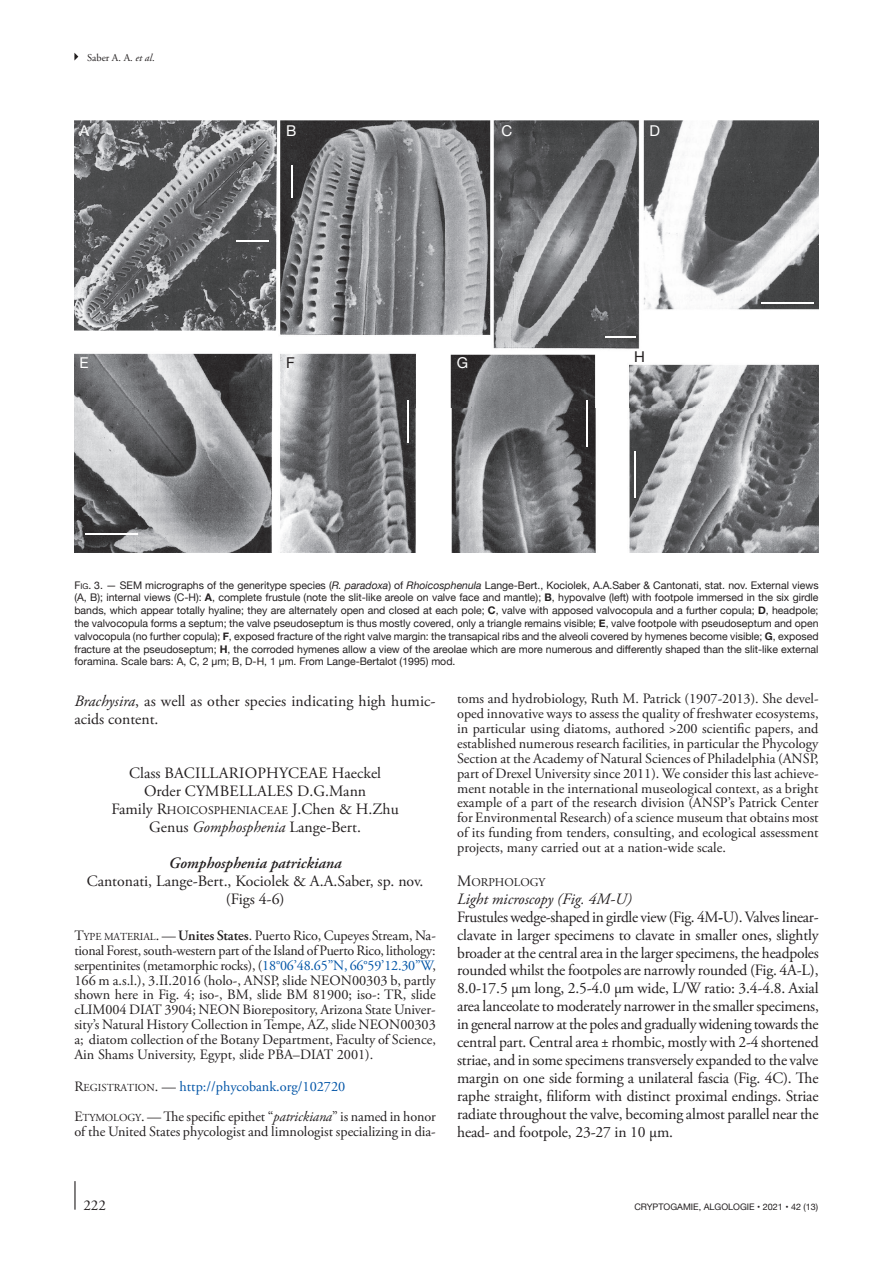
<style>
.page{position:relative;width:893px;height:1263px;background:#fff}
.page>*{position:absolute;margin:0;border:0;box-sizing:border-box;transform-origin:0 0}
.Texte_courant_1er_pa{font:15.75px/18px "Adobe Garamond Pro";color:#231f20}
.Systématique_Ss-titr{font:15.75px/18px "Adobe Garamond Pro";color:#231f20;text-align:center}
.Titre_3{font:italic 15.75px "Adobe Garamond Pro";color:#231f20}
.t1{font:15px "Helvetica Neue";color:#fff}
.t2{font:15px "Adobe Garamond Pro";color:#231f20}
.t3{font:15px "Helvetica Neue";color:#231f20}
.Matériel-diagnose{font:14.25px/14.9px "Adobe Garamond Pro";color:#231f20;text-align:justify}
.Matériel-diagnose-2{font:14.25px "Adobe Garamond Pro";color:#0154a6}
.Titre_2{font:11.85px "Adobe Garamond";color:#231f20}
.t4{font:10.5px/12.8px "Helvetica Neue";color:#231f20;text-align:justify}
.t5{font:10.5px "Adobe Garamond Pro";color:#231f20}
.t6{font:9px "Helvetica Neue";color:#231f20}
.s1{font-style:italic}
.s2{font-style:inherit}
.s3{font-size:7.8px}
.s4{font-weight:700}
.s5{font-family:"Garamond Premr Pro";font-size:12px}
.s6{font-weight:600;font-style:italic}
.s7{font-family:"Adobe Garamond"}
.s8{font-family:"Adobe Garamond";font-size:10.65px}
.s9{font-weight:600}
.s10{color:#0154a6}
.s11{font-family:"Adobe Garamond";color:#231f20}
.s12{font-family:"Adobe Garamond";font-size:10.65px;color:#231f20}
.s13{color:#231f20}
.s14{font-size:15.75px}
</style>
<div class="page">
<hr style="left:74px;top:1181px;width:2px;height:29px;background:#231f20">
<svg style="left:74px;top:53px;width:4px;height:8px"></svg>
<img style="left:74px;top:121px;width:745px;height:431px">
<hr style="left:236px;top:240px;width:33px;height:1px;background:#fff">
<hr style="left:291px;top:165px;width:1px;height:33px;background:#fff">
<hr style="left:85px;top:533px;width:52px;height:2px;background:#fff">
<hr style="left:407px;top:400px;width:2px;height:42px;background:#fff">
<hr style="left:586px;top:400px;width:2px;height:46px;background:#fff">
<hr style="left:635px;top:452px;width:1px;height:46px;background:#fff">
<hr style="left:605px;top:336px;width:30px;height:1px;background:#fff">
<hr style="left:761px;top:302px;width:53px;height:1px;background:#fff">
<p class="t5" style="left:87px;top:51px;width:69px">Saber A. A. <span class="s1">et al</span>.</p>
<p class="t1" style="left:79px;top:120px;width:11px">A</p>
<p class="t1" style="left:286px;top:120px;width:12px">B</p>
<p class="t1" style="left:502px;top:120px;width:12px">C</p>
<p class="t1" style="left:649px;top:120px;width:12px">D</p>
<p class="t1" style="left:79px;top:352px;width:11px">E</p>
<p class="t3" style="left:286px;top:352px;width:10px">F</p>
<p class="t1" style="left:457px;top:352px;width:13px">G</p>
<p class="t3" style="left:634px;top:346px;width:12px">H</p>
<p class="t4" style="left:74px;top:579px;width:746px"><span class="s2">F</span><span class="s3">ig</span><span class="s2">. 3</span>. — SEM micrographs of the generitype species (<span class="s1">R. paradoxa</span>) of <span class="s1">Rhoicosphenula</span> Lange-Bert., Kociolek, A.A.Saber &amp; Cantonati, stat. nov. External views (A, B); internal views (C-H): <span class="s4">A</span>, complete frustule (note the slit-like areole on valve face and mantle); <span class="s4">B</span>, hypovalve (left) with footpole immersed in the six girdle bands, which appear totally hyaline; they are alternately open and closed at each pole; <span class="s4">C</span>, valve with apposed valvocopula and a further copula; <span class="s4">D</span>, headpole; the valvocopula forms a septum; the valve pseudoseptum is thus mostly covered, only a triangle remains visible; <span class="s4">E</span>, valve footpole with pseudoseptum and open valvocopula (no further copula); <span class="s4">F</span>, exposed fracture of the right valve margin: the transapical ribs and the alveoli covered by hymenes become visible; <span class="s4">G</span>, exposed fracture at the pseudoseptum; <span class="s4">H</span>, the corroded hymenes allow a view of the areolae which are more numerous and differently shaped than the slit-like external foramina. Scale bars: A, C, 2 μm; B, D-H, 1 μm. From Lange-Bertalot (1995) mod.</p>
<p class="Texte_courant_1er_pa" style="left:74px;top:693px;width:363px"><span class="s1">Brachysira</span>, as well as other species indicating high humic&shy;acids content.</p>
<p class="Systématique_Ss-titr" style="left:111px;top:765px;width:289px">Class BACILLARIOPHYCEAE Haeckel Order CYMBELLALES D.G.Mann<br>Family R<span class="s5">HOICOSPHENIACEAE</span> J.Chen &amp; H.Zhu Genus <span class="s1">Gomphosphenia</span> Lange-Bert.</p>
<p class="Systématique_Ss-titr" style="left:87px;top:854px;width:338px"><span class="s6">Gomphosphenia patrickiana<br></span>Cantonati, Lange-Bert., Kociolek &amp; A.A.Saber, sp. nov. (Figs 4-6)</p>
<p class="Matériel-diagnose" style="left:74px;top:928px;width:363px"><span class="s7">T</span><span class="s8">YPE MATERIAL</span>. — <span class="s9">Unites States</span>. Puerto Rico, Cupeyes Stream, Na&shy;tional Forest, south-western part of the Island of Puerto Rico, lithology: serpentinites (metamorphic rocks), (<span class="s10">18°06’48.65”N, 66°59’12.30”W</span>, 166 m a.s.l.), 3.II.2016 (holo-, ANSP, slide NEON00303 b, partly shown here in Fig. 4; iso-, BM, slide BM 81900; iso-: TR, slide cLIM004 DIAT 3904; NEON Biorepository, Arizona State Univer&shy;sity’s Natural History Collection in Tempe, AZ, slide NEON00303 a; diatom collection of the Botany Department, Faculty of Science, Ain Shams University, Egypt, slide PBA–DIAT 2001).</p>
<p class="Matériel-diagnose-2" style="left:74px;top:1078px;width:272px"><span class="s11">R</span><span class="s12">EGISTRATION</span><span class="s13">. —</span> http://phycobank.org/102720</p>
<p class="Matériel-diagnose" style="left:74px;top:1110px;width:363px"><span class="s7">E</span><span class="s8">TYMOLOGY</span>. — The specific epithet “<span class="s1">patrickiana</span>” is named in honor of the United States phycologist and limnologist specializing in dia-</p>
<p class="Matériel-diagnose" style="left:457px;top:692px;width:363px">toms and hydrobiology, Ruth M. Patrick (1907-2013). She devel&shy;oped innovative ways to assess the quality of freshwater ecosystems, in particular using diatoms, authored &gt;200 scientific papers, and established numerous research facilities, in particular the Phycology Section at the Academy of Natural Sciences of Philadelphia (ANSP, part of Drexel University since 2011). We consider this last achieve&shy;ment notable in the international museological context, as a bright example of a part of the research division (ANSP’s Patrick Center for Environmental Research) of a science museum that obtains most of its funding from tenders, consulting, and ecological assessment projects, many carried out at a nation-wide scale.</p>
<p class="Titre_2" style="left:457px;top:876px;width:90px"><span class="s14">M</span>ORPHOLOGY</p>
<p class="Titre_3" style="left:457px;top:889px;width:176px">Light microscopy (Fig. 4M-U)</p>
<p class="Texte_courant_1er_pa" style="left:457px;top:908px;width:363px;text-align:justify">Frustules wedge-shaped in girdle view (Fig. 4M<span class="s4">-</span>U). Valves linear&shy;clavate in larger specimens to clavate in smaller ones, slightly broader at the central area in the larger specimens, the headpoles rounded whilst the footpoles are narrowly rounded (Fig. 4A-L), 8.0-17.5 μm long, 2.5-4.0 μm wide, L/W ratio: 3.4-4.8. Axial area lanceolate to moderately narrower in the smaller specimens, in general narrow at the poles and gradually widening towards the central part. Central area ± rhombic, mostly with 2-4 shortened striae, and in some specimens transversely expanded to the valve margin on one side forming a unilateral fascia (Fig. 4C). The raphe straight, filiform with distinct proximal endings. Striae radiate throughout the valve, becoming almost parallel near the head- and footpole, 23-27 in 10 μm.</p>
<p class="t2" style="left:83px;top:1196px;width:24px">222</p>
<p class="t6" style="left:634px;top:1200px;width:185px">CRYPTOGAMIE, ALGOLOGIE • 2021 • 42 (13)</p>
</div>
